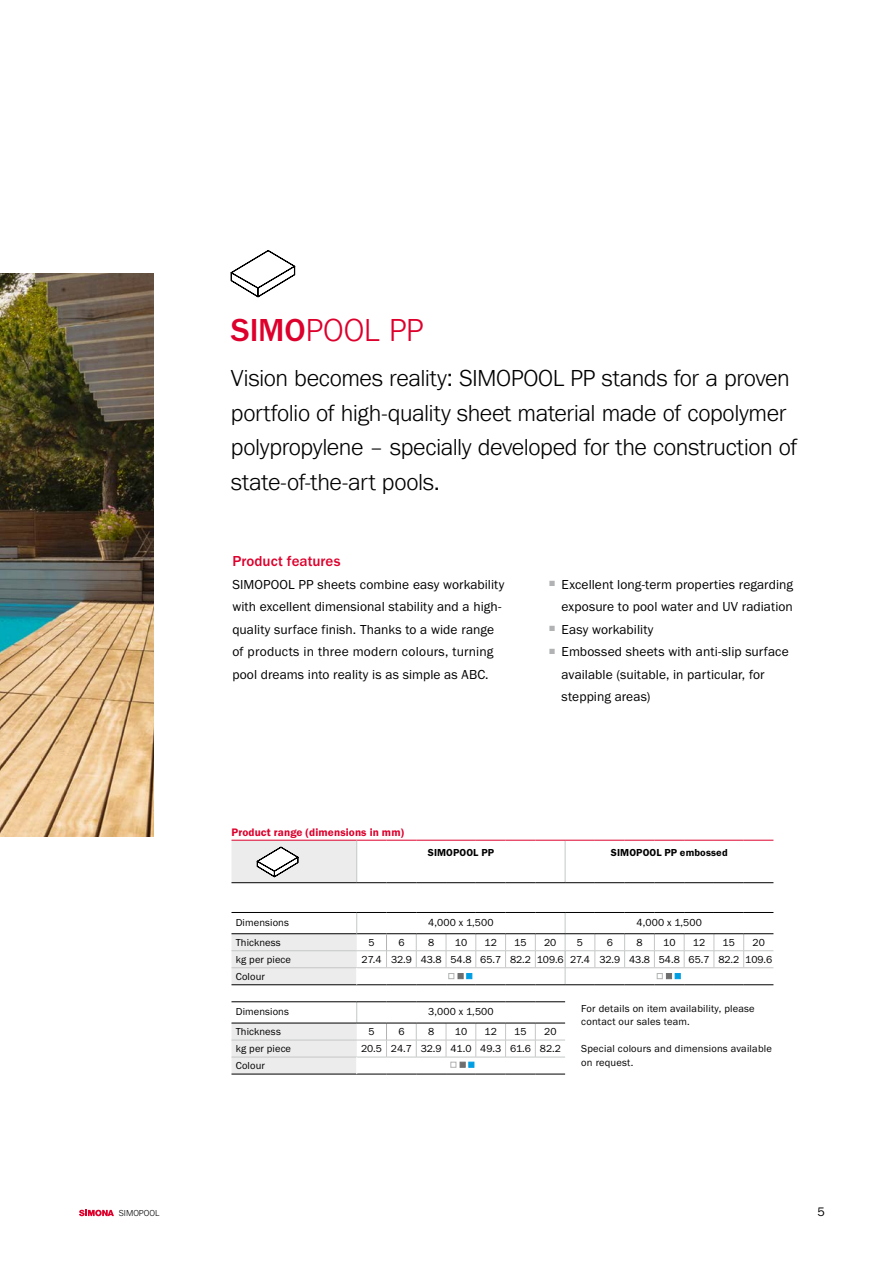
<style>
.page{position:relative;width:893px;height:1263px;background:#fff}
.page>*{position:absolute;margin:0;border:0;box-sizing:border-box;transform-origin:0 0}
.t1{font:300 33px "Franklin Gothic URW";letter-spacing:-.005em;color:#dd002c}
.t2{font:300 24px/34.5px "Franklin Gothic URW";letter-spacing:-.02em;color:#000}
.t3{font:500 15px "Franklin Gothic URW";letter-spacing:.005em;color:#dd002c}
.t4{font:13.5px/22.5px "Franklin Gothic URW Boo";letter-spacing:.005em;color:#000}
.t5{font:12.75px "Franklin Gothic URW Boo";color:#000}
.t6{font:11.25px "Franklin Gothic URW Dem";letter-spacing:.01em;color:#dd002c}
.t7{font:10.5px/13.5px "Franklin Gothic URW Boo";letter-spacing:.01em;color:#000}
.t8{font:10.5px "Franklin Gothic URW Dem";letter-spacing:.01em;color:#000}
.t9{font:300 9px "Franklin Gothic URW";color:#000}
.s1{font-weight:500}
</style>
<div class="page">
<img style="left:0;top:274px;width:154px;height:562px">
<svg style="left:79px;top:1210px;width:35px;height:6px"></svg>
<svg style="left:231px;top:250px;width:64px;height:47px"></svg>
<svg style="left:231px;top:840px;width:542px;height:235px"></svg>
<h1 class="t1" style="left:231px;top:309px;width:194px"><span class="s1">SIMO</span>POOL PP</h1>
<h2 class="t2" style="left:231px;top:360px;width:568px">Vision becomes reality: SIMOPOOL PP stands for a proven portfolio of high-quality sheet material made of copolymer polypropylene – specially developed for the construction of state-of-the-art pools.</h2>
<p class="t3" style="left:232px;top:552px;width:110px">Product features</p>
<p class="t4" style="left:232px;top:573px;width:274px">SIMOPOOL PP sheets combine easy workability with excellent dimensional stability and a high&shy;quality surface finish. Thanks to a wide range of products in three modern colours, turning pool dreams into reality is as simple as ABC.</p>
<p class="t4" style="left:549px;top:573px;width:246px;text-align:right"><sup>■</sup> Excellent long-term properties regarding exposure to pool water and UV radiation</p>
<p class="t4" style="left:549px;top:618px;width:106px"><sup>■</sup> Easy workability</p>
<p class="t4" style="left:562px;top:640px;width:229px;text-indent:-13px"><sup>■</sup> Embossed sheets with anti-slip surface available (suitable, in particular, for stepping areas)</p>
<p class="t6" style="left:231px;top:825px;width:174px">Product range (dimensions in mm)</p>
<p class="t8" style="left:428px;top:846px;width:68px">SIMOPOOL PP</p>
<p class="t8" style="left:611px;top:846px;width:118px">SIMOPOOL PP embossed</p>
<p class="t7" style="left:236px;top:915px;width:55px">Dimensions</p>
<p class="t7" style="left:428px;top:915px;width:67px">4,000 x 1,500</p>
<p class="t7" style="left:637px;top:915px;width:67px">4,000 x 1,500</p>
<p class="t7" style="left:236px;top:935px;width:47px">Thickness</p>
<p class="t7" style="left:369px;top:935px;width:8px">5</p>
<p class="t7" style="left:398px;top:935px;width:8px">6</p>
<p class="t7" style="left:428px;top:935px;width:8px">8</p>
<p class="t7" style="left:455px;top:935px;width:14px">10</p>
<p class="t7" style="left:484px;top:935px;width:14px">12</p>
<p class="t7" style="left:514px;top:935px;width:14px">15</p>
<p class="t7" style="left:544px;top:935px;width:14px">20</p>
<p class="t7" style="left:577px;top:935px;width:8px">5</p>
<p class="t7" style="left:607px;top:935px;width:8px">6</p>
<p class="t7" style="left:636px;top:935px;width:8px">8</p>
<p class="t7" style="left:663px;top:935px;width:14px">10</p>
<p class="t7" style="left:693px;top:935px;width:14px">12</p>
<p class="t7" style="left:723px;top:935px;width:14px">15</p>
<p class="t7" style="left:752px;top:935px;width:14px">20</p>
<p class="t7" style="left:236px;top:952px;width:57px">kg per piece</p>
<p class="t7" style="left:362px;top:952px;width:412px">27.4 32.9 43.8 54.8 65.7 82.2 109.6 27.4 32.9 43.8 54.8 65.7 82.2 109.6</p>
<p class="t7" style="left:236px;top:969px;width:31px">Colour</p>
<p class="t7" style="left:236px;top:1005px;width:55px">Dimensions</p>
<p class="t7" style="left:428px;top:1005px;width:67px">3,000 x 1,500</p>
<p class="t7" style="left:236px;top:1024px;width:47px">Thickness</p>
<p class="t7" style="left:369px;top:1024px;width:8px">5</p>
<p class="t7" style="left:398px;top:1024px;width:8px">6</p>
<p class="t7" style="left:428px;top:1024px;width:8px">8</p>
<p class="t7" style="left:455px;top:1024px;width:14px">10</p>
<p class="t7" style="left:485px;top:1024px;width:14px">12</p>
<p class="t7" style="left:514px;top:1024px;width:14px">15</p>
<p class="t7" style="left:544px;top:1024px;width:14px">20</p>
<p class="t7" style="left:236px;top:1041px;width:57px">kg per piece</p>
<p class="t7" style="left:361px;top:1041px;width:201px">20.5 24.7 32.9 41.0 49.3 61.6 82.2</p>
<p class="t7" style="left:236px;top:1058px;width:31px">Colour</p>
<p class="t7" style="left:581px;top:1001px;width:175px">For details on item availability, please contact our sales team.</p>
<p class="t7" style="left:581px;top:1042px;width:192px">Special colours and dimensions available on request.</p>
<p class="t9" style="left:119px;top:1207px;width:42px">SIMOPOOL</p>
<p class="t5" style="left:817px;top:1204px;width:9px">5</p>
</div>
